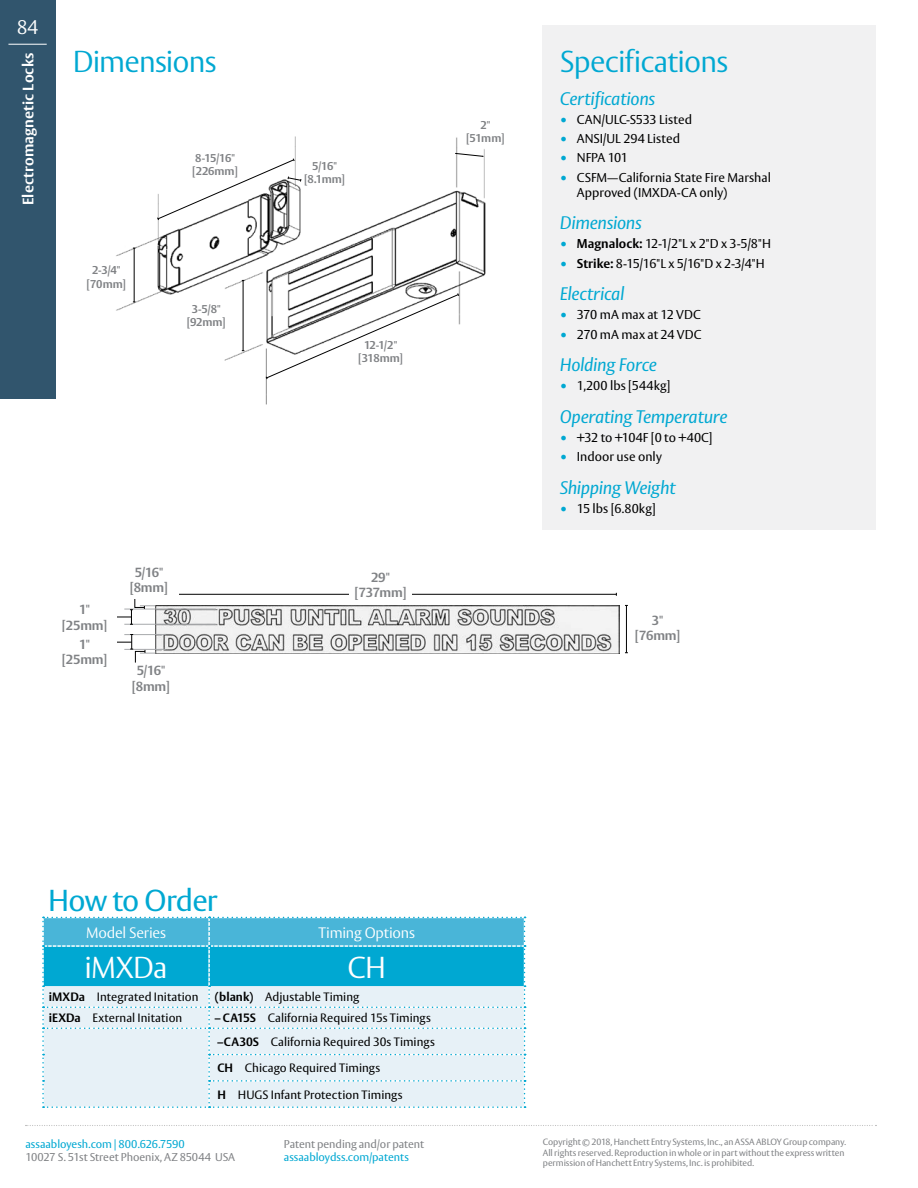
<style>
.page{position:relative;width:918px;height:1188px;background:#fff}
.page>*{position:absolute;margin:0;border:0;box-sizing:border-box;transform-origin:0 0}
.t1{font:300 30px "ASSA Vesta";letter-spacing:-.025em;color:#00a8d2}
.t2{font:30px "ASSA Vesta";letter-spacing:-.03em;color:#00a8d2}
.t3{font:300 30px "ASSA Vesta";color:#fff}
.t4{font:300 19.5px "ASSA Vesta";color:#fff}
.t5{font:italic 18px "ASSA Vesta";letter-spacing:-.02em;color:#00a8d2}
.t6{font:300 15px "ASSA Vesta";letter-spacing:-.015em;color:#fff}
.t7{font:700 15px "ASSA Vesta";letter-spacing:.005em;color:#fff}
.t8{font:700 13.05px/15.3px "ASSA Vesta";letter-spacing:-.01em;color:#808285;text-align:center}
.t9{font:12.75px/15px "ASSA Vesta";color:#000}
.t10{font:12px/23.7px "ASSA Vesta";color:#000}
.t11{font:700 11.25px/13px "ASSA Vesta";color:#808285;text-align:center}
.t12{font:11.25px "ASSA Vesta";letter-spacing:-.005em;color:#808285}
.t13{font:11.25px "ASSA Vesta";letter-spacing:-.005em;color:#00a8d2}
.t14{font:9px/10.5px "ASSA Vesta";letter-spacing:-.005em;color:#808285}
.s1{font-size:15px;color:#00a8d2}
.s2{font-weight:700}
</style>
<div class="page">
<svg style="left:26px;top:1125px;width:850px;height:1px"></svg>
<div style="left:0;top:0;width:55px;height:399px;background:#31556d"></div>
<hr style="left:8px;top:44px;width:39px;height:1px;background:#fff">
<div style="left:543px;top:26px;width:333px;height:504px;background:#f1f1f2"></div>
<img style="left:116px;top:136px;width:370px;height:269px">
<hr style="left:134px;top:248px;width:1px;height:54px;background:#000">
<hr style="left:243px;top:280px;width:1px;height:71px;background:#000">
<svg style="left:455px;top:153px;width:29px;height:4px"></svg>
<svg style="left:265px;top:293px;width:194px;height:87px"></svg>
<svg style="left:157px;top:158px;width:145px;height:63px"></svg>
<hr style="left:626px;top:605px;width:1px;height:48px;background:#000">
<hr style="left:156px;top:594px;width:460px;height:1px;background:#000">
<img style="left:155px;top:605px;width:464px;height:49px">
<div style="left:349px;top:570px;width:63px;height:29px;background:#fff"></div>
<hr style="left:124px;top:609px;width:92px;height:1px;background:#a7a9ac">
<hr style="left:124px;top:624px;width:92px;height:1px;background:#a7a9ac">
<hr style="left:124px;top:634px;width:42px;height:1px;background:#a7a9ac">
<hr style="left:124px;top:649px;width:42px;height:1px;background:#a7a9ac">
<svg style="left:130px;top:599px;width:26px;height:26px"></svg>
<svg style="left:130px;top:634px;width:25px;height:29px"></svg>
<hr style="left:100px;top:617px;width:32px;height:1px;background:#000">
<hr style="left:100px;top:642px;width:32px;height:1px;background:#000">
<div style="left:53px;top:601px;width:63px;height:31px;background:#fff"></div>
<div style="left:53px;top:633px;width:63px;height:37px;background:#fff"></div>
<div style="left:119px;top:561px;width:60px;height:37px;background:#fff"></div>
<svg style="left:42px;top:917px;width:484px;height:191px;background:#9fd9ea"></svg>
<h2 class="t4" style="left:17px;top:15px;width:23px">84</h2>
<p class="t7" style="left:19px;top:205px;width:154px;rotate:-90deg">Electromagnetic Locks</p>
<h1 class="t1" style="left:73px;top:43px;width:146px">Dimensions</h1>
<h1 class="t1" style="left:560px;top:43px;width:170px">Specifications</h1>
<h3 class="t5" style="left:560px;top:87px;width:97px">Certifications</h3>
<p class="t9" style="left:560px;top:112px;width:134px"><span class="s1">•</span> CAN/ULC-S533 Listed</p>
<p class="t9" style="left:560px;top:132px;width:122px"><span class="s1">•</span> ANSI/UL 294 Listed</p>
<p class="t9" style="left:560px;top:151px;width:70px"><span class="s1">•</span> NFPA 101</p>
<p class="t9" style="left:577px;top:170px;width:196px;text-indent:-17px"><span class="s1">•</span> CSFM—California State Fire Marshal<br>Approved (IMXDA-CA only)</p>
<h3 class="t5" style="left:560px;top:212px;width:83px">Dimensions</h3>
<p class="t9" style="left:560px;top:237px;width:213px"><span class="s1">•</span> <span class="s2">Magnalock:</span> 12-1/2"L x 2"D x 3-5/8"H</p>
<p class="t9" style="left:560px;top:256px;width:206px"><span class="s1">•</span> <span class="s2">Strike:</span> 8-15/16"L x 5/16"D x 2-3/4"H</p>
<h3 class="t5" style="left:560px;top:283px;width:66px">Electrical</h3>
<p class="t9" style="left:560px;top:308px;width:142px"><span class="s1">•</span> 370 mA max at 12 VDC</p>
<p class="t9" style="left:560px;top:327px;width:143px"><span class="s1">•</span> 270 mA max at 24 VDC</p>
<h3 class="t5" style="left:560px;top:354px;width:99px">Holding Force</h3>
<p class="t9" style="left:560px;top:379px;width:112px"><span class="s1">•</span> 1,200 lbs [544kg]</p>
<h3 class="t5" style="left:560px;top:406px;width:169px">Operating Temperature</h3>
<p class="t9" style="left:560px;top:431px;width:154px"><span class="s1">•</span> +32 to +104F [0 to +40C]</p>
<p class="t9" style="left:560px;top:450px;width:103px"><span class="s1">•</span> Indoor use only</p>
<h3 class="t5" style="left:560px;top:477px;width:117px">Shipping Weight</h3>
<p class="t9" style="left:560px;top:502px;width:98px"><span class="s1">•</span> 15 lbs [6.80kg]</p>
<p class="t11" style="left:466px;top:119px;width:40px">2" [51mm]</p>
<p class="t11" style="left:192px;top:152px;width:47px;text-align:left">8-15/16" [226mm]</p>
<p class="t11" style="left:304px;top:160px;width:42px">5/16" [8.1mm]</p>
<p class="t11" style="left:87px;top:264px;width:41px">2-3/4" [70mm]</p>
<p class="t11" style="left:187px;top:303px;width:41px">3-5/8" [92mm]</p>
<p class="t11" style="left:358px;top:339px;width:46px">12-1/2" [318mm]</p>
<p class="t8" style="left:62px;top:603px;width:47px">1" [25mm]</p>
<p class="t8" style="left:62px;top:637px;width:47px">1" [25mm]</p>
<p class="t8" style="left:130px;top:565px;width:40px">5/16" [8mm]</p>
<p class="t8" style="left:132px;top:664px;width:40px">5/16" [8mm]</p>
<p class="t8" style="left:355px;top:570px;width:53px">29" [737mm]</p>
<h1 class="t2" style="left:48px;top:882px;width:171px">How to Order</h1>
<p class="t6" style="left:86px;top:923px;width:82px">Model Series</p>
<p class="t6" style="left:319px;top:923px;width:98px">Timing Options</p>
<h1 class="t3" style="left:85px;top:949px;width:84px">iMXDa</h1>
<h1 class="t3" style="left:348px;top:949px;width:40px">CH</h1>
<p class="t10" style="left:49px;top:986px;width:151px"><span class="s2">iMXDa</span> Integrated Initation</p>
<p class="t10" style="left:215px;top:986px;width:146px"><span class="s2">(blank)</span> Adjustable Timing</p>
<p class="t10" style="left:49px;top:1007px;width:135px"><span class="s2">iEXDa</span> External Initation</p>
<p class="t10" style="left:215px;top:1007px;width:222px"><span class="s2">– CA15S</span> California Required 15s Timings <span class="s2">–CA30S</span> California Required 30s Timings</p>
<p class="t10" style="left:218px;top:1056px;width:187px;line-height:26.2px"><span class="s2">CH</span> Chicago Required Timings<br><span class="s2">H</span> HUGS Infant Protection Timings</p>
<p class="t13" style="left:26px;top:1137px;width:161px">assaabloyesh.com | 800.626.7590</p>
<p class="t12" style="left:26px;top:1150px;width:211px">10027 S. 51st Street Phoenix, AZ 85044 USA</p>
<p class="t12" style="left:284px;top:1137px;width:142px">Patent pending and/or patent</p>
<p class="t13" style="left:284px;top:1150px;width:127px">assaabloydss.com/patents</p>
<p class="t8" style="left:635px;top:613px;width:47px">3" [76mm]</p>
<p class="t14" style="left:543px;top:1137px;width:305px">Copyright © 2018, Hanchett Entry Systems, Inc., an ASSA ABLOY Group company.<br>All rights reserved. Reproduction in whole or in part without the express written permission of Hanchett Entry Systems, Inc. is prohibited.</p>
</div>
